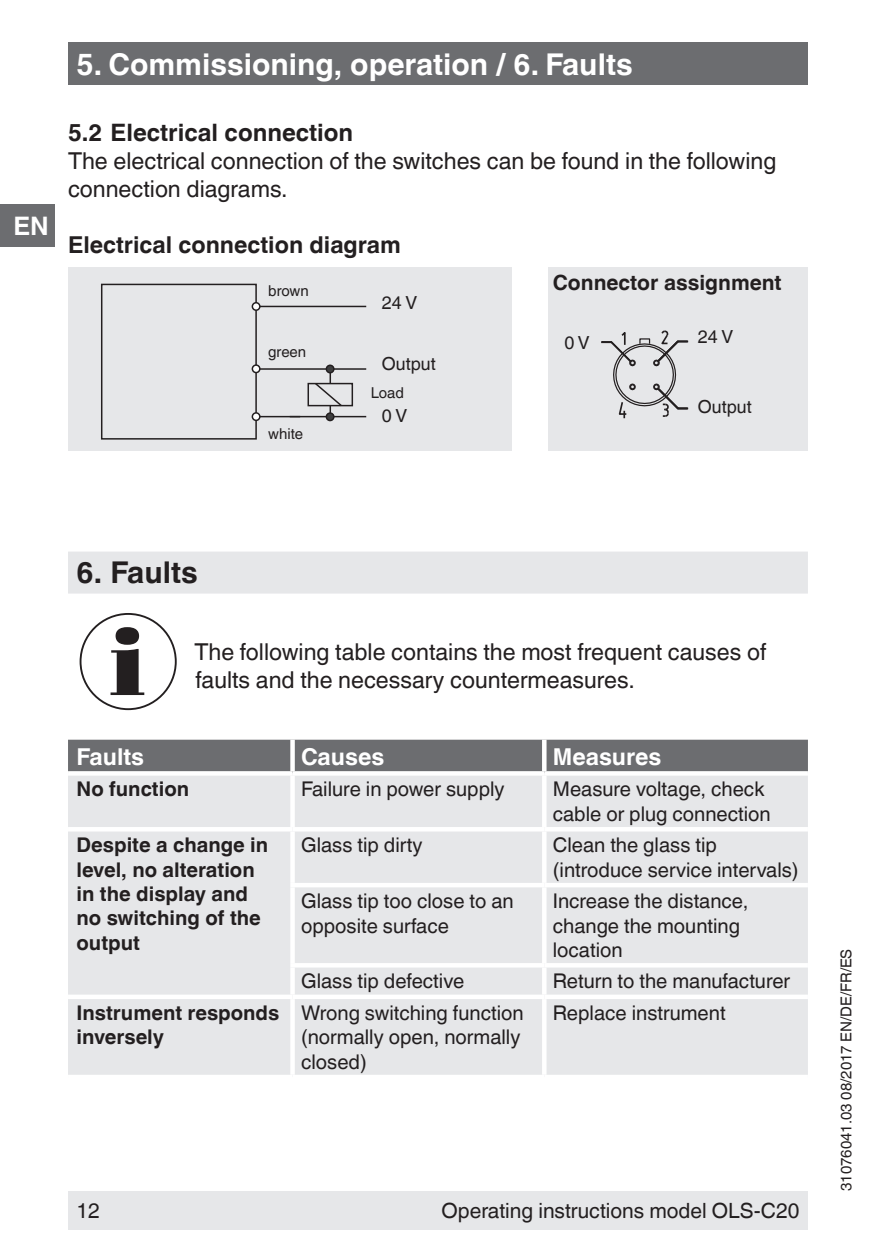
<style>
.page{position:relative;width:893px;height:1259px;background:#fff}
.page>*{position:absolute;margin:0;border:0;box-sizing:border-box;transform-origin:0 0}
.t1{font:700 30px "Helvetica World";color:#fff}
.t2{font:700 30px "Helvetica World";color:#231f20}
.t3{font:700 25.5px "Helvetica World";color:#fff}
.t4{font:700 24px "Helvetica World";color:#231f20}
.t5{font:23.4px/27.9px "Helvetica World";color:#231f20}
.t6{font:700 23.4px "Helvetica World";color:#231f20}
.t7{font:700 23.4px "Helvetica World";color:#fff}
.t8{font:21px "Helvetica World";color:#231f20}
.t9{font:700 21px "Helvetica World";color:#231f20}
.t10{font:20.4px/24.3px "Helvetica World";color:#231f20}
.t11{font:700 20.4px/24.3px "Helvetica World";color:#231f20}
.t12{font:18px "Helvetica World";color:#231f20}
.t13{font:15px "Helvetica World";color:#231f20}
</style>
<div class="page">
<div style="left:68px;top:1191px;width:740px;height:38px;background:#e6e7e9"></div>
<div style="left:68px;top:43px;width:740px;height:42px;background:#6c6d70"></div>
<div style="left:0;top:204px;width:55px;height:43px;background:#6c6d70"></div>
<div style="left:68px;top:551px;width:740px;height:42px;background:#e6e7e9"></div>
<div style="left:68px;top:739px;width:740px;height:32px;background:#6c6d70"></div>
<div style="left:68px;top:776px;width:740px;height:298px;background:#e6e7e9"></div>
<div style="left:290px;top:739px;width:5px;height:32px;background:#fff"></div>
<div style="left:542px;top:739px;width:5px;height:32px;background:#fff"></div>
<svg style="left:68px;top:771px;width:225px;height:3px"></svg>
<svg style="left:293px;top:771px;width:251px;height:1px"></svg>
<div style="left:290px;top:775px;width:5px;height:52px;background:#fff"></div>
<svg style="left:544px;top:771px;width:264px;height:2px"></svg>
<div style="left:542px;top:775px;width:5px;height:52px;background:#fff"></div>
<hr style="left:68px;top:827px;width:225px;height:4px;background:#fff">
<hr style="left:293px;top:827px;width:251px;height:4px;background:#fff">
<div style="left:290px;top:831px;width:5px;height:52px;background:#fff"></div>
<hr style="left:544px;top:827px;width:264px;height:4px;background:#fff">
<div style="left:542px;top:831px;width:5px;height:52px;background:#fff"></div>
<hr style="left:290px;top:883px;width:254px;height:4px;background:#fff">
<div style="left:290px;top:887px;width:5px;height:76px;background:#fff"></div>
<hr style="left:544px;top:883px;width:264px;height:4px;background:#fff">
<div style="left:542px;top:887px;width:5px;height:76px;background:#fff"></div>
<hr style="left:290px;top:963px;width:254px;height:4px;background:#fff">
<div style="left:290px;top:967px;width:5px;height:27px;background:#fff"></div>
<hr style="left:544px;top:963px;width:264px;height:4px;background:#fff">
<div style="left:542px;top:967px;width:5px;height:27px;background:#fff"></div>
<div style="left:68px;top:994px;width:225px;height:5px;background:#fff"></div>
<div style="left:293px;top:994px;width:251px;height:5px;background:#fff"></div>
<div style="left:290px;top:999px;width:5px;height:75px;background:#fff"></div>
<div style="left:544px;top:994px;width:264px;height:5px;background:#fff"></div>
<div style="left:542px;top:999px;width:5px;height:75px;background:#fff"></div>
<div style="left:68px;top:267px;width:443px;height:184px;background:#e6e7e9"></div>
<div style="left:549px;top:267px;width:259px;height:184px;background:#e6e7e9"></div>
<div style="left:101px;top:284px;width:156px;height:155px;border:1px solid #231f20"></div>
<div style="left:252px;top:365px;width:8px;height:7px;background:#fff;border-radius:50%"></div>
<div style="left:252px;top:364px;width:9px;height:9px;border:1px solid #231f20;border-radius:50%"></div>
<svg style="left:252px;top:303px;width:8px;height:7px"></svg>
<div style="left:252px;top:302px;width:9px;height:9px;border:1px solid #231f20;border-radius:50%"></div>
<div style="left:252px;top:413px;width:8px;height:7px;background:#fff;border-radius:50%"></div>
<div style="left:252px;top:412px;width:9px;height:9px;border:1px solid #231f20;border-radius:50%"></div>
<hr style="left:260px;top:306px;width:106px;height:1px;background:#231f20">
<div style="left:307px;top:383px;width:46px;height:23px;border:1px solid #231f20"></div>
<svg style="left:258px;top:367px;width:85px;height:51px"></svg>
<div style="left:326px;top:413px;width:8px;height:7px;background:#3e3e3f;border-radius:50%"></div>
<div style="left:326px;top:412px;width:9px;height:9px;border:1px solid #231f20;border-radius:50%"></div>
<hr style="left:334px;top:416px;width:32px;height:1px;background:#231f20">
<hr style="left:332px;top:368px;width:34px;height:2px;background:#231f20">
<div style="left:326px;top:365px;width:8px;height:8px;background:#3e3e3f;border-radius:50%"></div>
<div style="left:326px;top:364px;width:9px;height:9px;border:1px solid #231f20;border-radius:50%"></div>
<svg style="left:601px;top:330px;width:87px;height:88px"></svg>
<svg style="left:111px;top:627px;width:33px;height:68px"></svg>
<div style="left:80px;top:613px;width:97px;height:97px;border:2px solid #231f20;border-radius:50%"></div>
<p class="t3" style="left:13px;top:211px;width:37px">EN</p>
<h1 class="t1" style="left:77px;top:47px;width:558px">5. Commissioning, operation / 6. Faults</h1>
<p class="t4" style="left:68px;top:119px;width:287px">5.2 Electrical connection</p>
<p class="t5" style="left:68px;top:147px;width:710px">The electrical connection of the switches can be found in the following connection diagrams.</p>
<p class="t6" style="left:68px;top:231px;width:334px">Electrical connection diagram</p>
<p class="t13" style="left:268px;top:282px;width:42px">brown</p>
<p class="t13" style="left:268px;top:343px;width:40px">green</p>
<p class="t13" style="left:268px;top:425px;width:36px">white</p>
<p class="t12" style="left:382px;top:292px;width:37px">24 V</p>
<p class="t9" style="left:553px;top:270px;width:230px">Connector assignment</p>
<p class="t12" style="left:564px;top:332px;width:27px">0 V</p>
<p class="t12" style="left:698px;top:327px;width:37px">24 V</p>
<p class="t12" style="left:382px;top:353px;width:55px">Output</p>
<p class="t13" style="left:371px;top:384px;width:35px">Load</p>
<p class="t12" style="left:382px;top:405px;width:27px">0 V</p>
<p class="t12" style="left:698px;top:396px;width:55px">Output</p>
<h1 class="t2" style="left:77px;top:555px;width:123px">6. Faults</h1>
<p class="t5" style="left:194px;top:638px;width:573px">The following table contains the most frequent causes of faults and the necessary countermeasures.</p>
<p class="t7" style="left:77px;top:743px;width:69px">Faults</p>
<p class="t7" style="left:301px;top:743px;width:85px">Causes</p>
<p class="t7" style="left:553px;top:743px;width:110px">Measures</p>
<p class="t11" style="left:77px;top:777px;width:114px">No function</p>
<p class="t10" style="left:301px;top:777px;width:205px">Failure in power supply</p>
<p class="t10" style="left:553px;top:777px;width:219px">Measure voltage, check cable or plug connection</p>
<p class="t11" style="left:77px;top:833px;width:193px">Despite a change in level, no alteration in the display and no switching of the output</p>
<p class="t10" style="left:301px;top:833px;width:123px">Glass tip dirty</p>
<p class="t10" style="left:553px;top:833px;width:247px">Clean the glass tip (introduce service intervals)</p>
<p class="t10" style="left:301px;top:889px;width:214px">Glass tip too close to an opposite surface</p>
<p class="t10" style="left:553px;top:889px;width:197px">Increase the distance, change the mounting location</p>
<p class="t10" style="left:301px;top:969px;width:165px">Glass tip defective</p>
<p class="t10" style="left:553px;top:969px;width:239px">Return to the manufacturer</p>
<p class="t11" style="left:77px;top:1000px;width:204px">Instrument responds inversely</p>
<p class="t10" style="left:301px;top:1000px;width:224px">Wrong switching function (normally open, normally closed)</p>
<p class="t10" style="left:553px;top:1000px;width:174px">Replace instrument</p>
<p class="t8" style="left:77px;top:1198px;width:25px">12</p>
<p class="t8" style="left:441px;top:1198px;width:359px">Operating instructions model OLS-C20</p>
<p class="t13" style="left:838px;top:1191px;width:244px;rotate:-90deg">31076041.03 08/2017 EN/DE/FR/ES</p>
</div>
